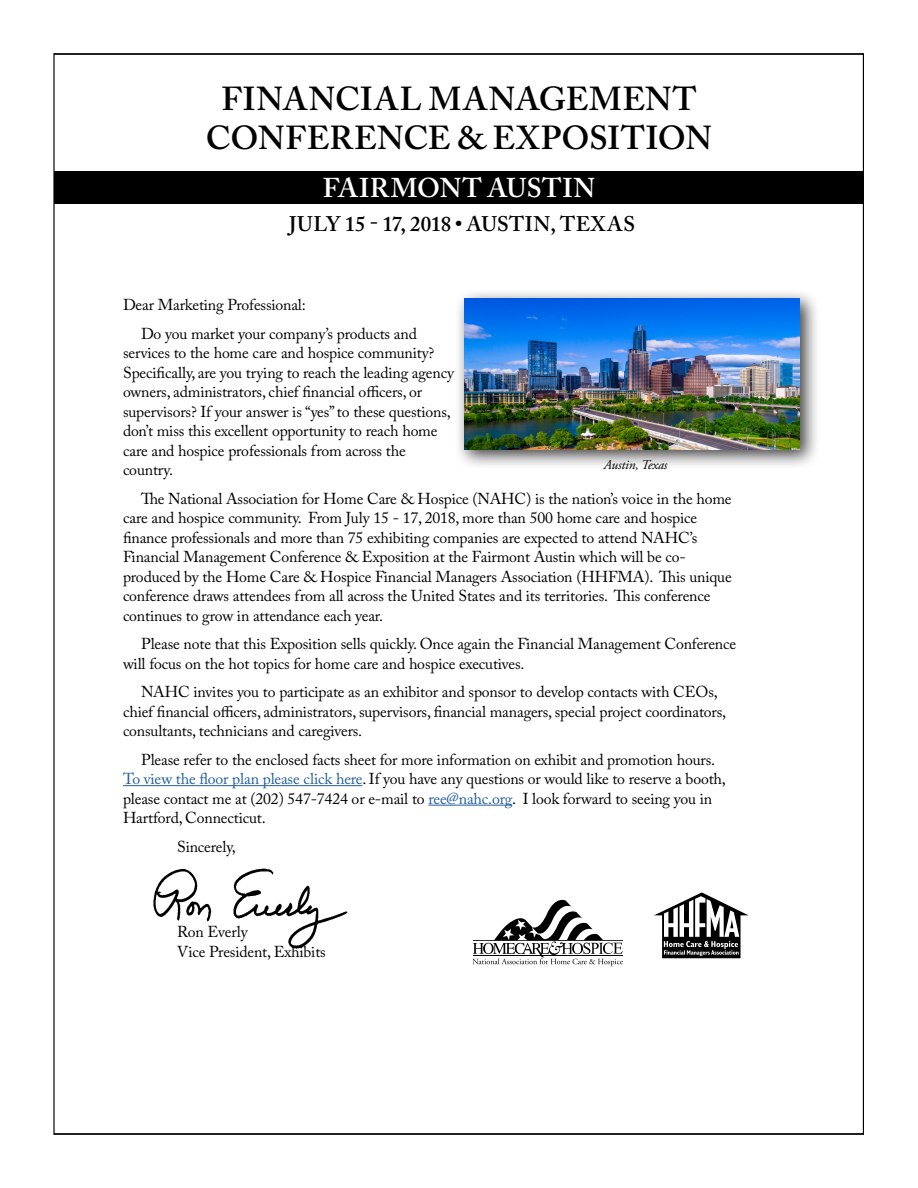
<style>
.page{position:relative;width:918px;height:1188px;background:#fff}
.page>*{position:absolute;margin:0;border:0;box-sizing:border-box;transform-origin:0 0}
.t1{font:600 33px/39px "Adobe Caslon Pro";letter-spacing:.015em;color:#000;text-align:center}
.t2{font:600 27px "Adobe Caslon Pro";letter-spacing:.015em;color:#fff}
.t3{font:600 21px "Adobe Caslon Pro";letter-spacing:.02em;color:#000}
.t4{font:15.75px/19.5px "Adobe Caslon Pro";letter-spacing:-.01em;color:#000}
.t5{font:italic 13.5px "Adobe Garamond Pro";letter-spacing:-.01em;color:#000}
.s1{color:#215e9e}
</style>
<div class="page">
<div style="left:455px;top:288px;width:366px;height:182px;background:#000;opacity:.75"></div>
<img style="left:464px;top:298px;width:336px;height:151px">
<div style="left:54px;top:171px;width:810px;height:32px;background:#000"></div>
<hr style="left:123px;top:785px;width:239px;height:1px;background:#215e9e">
<hr style="left:428px;top:805px;width:84px;height:1px;background:#215e9e">
<img style="left:153px;top:868px;width:195px;height:81px">
<svg style="left:654px;top:892px;width:95px;height:66px"></svg>
<svg style="left:473px;top:899px;width:150px;height:67px"></svg>
<h1 class="t1" style="left:206px;top:79px;width:508px">FINANCIAL MANAGEMENT<br>CONFERENCE &amp; EXPOSITION</h1>
<h2 class="t2" style="left:323px;top:172px;width:274px">FAIRMONT AUSTIN</h2>
<h3 class="t3" style="left:289px;top:212px;width:347px">JULY 15 - 17, 2018 • AUSTIN, TEXAS</h3>
<p class="t4" style="left:141px;top:290px;width:277px;line-height:28.5px;text-indent:-18px">Dear Marketing Professional:<br>Do you market your company’s products and</p>
<p class="t4" style="left:123px;top:343px;width:333px">services to the home care and hospice community?<br>Specifically, are you trying to reach the leading agency owners, administrators, chief financial officers, or supervisors? If your answer is “yes” to these questions, don’t miss this excellent opportunity to reach home care and hospice professionals from across the country.</p>
<p class="t4" style="left:123px;top:488px;width:610px;text-indent:18px">The National Association for Home Care &amp; Hospice (NAHC) is the nation’s voice in the home care and hospice community. From July 15 - 17, 2018, more than 500 home care and hospice finance professionals and more than 75 exhibiting companies are expected to attend NAHC’s Financial Management Conference &amp; Exposition at the Fairmont Austin which will be co&shy;produced by the Home Care &amp; Hospice Financial Managers Association (HHFMA). This unique conference draws attendees from all across the United States and its territories. This conference continues to grow in attendance each year.</p>
<p class="t4" style="left:123px;top:634px;width:615px;text-indent:18px">Please note that this Exposition sells quickly. Once again the Financial Management Conference will focus on the hot topics for home care and hospice executives.</p>
<p class="t4" style="left:123px;top:682px;width:605px;text-indent:18px">NAHC invites you to participate as an exhibitor and sponsor to develop contacts with CEOs, chief financial officers, administrators, supervisors, financial managers, special project coordinators, consultants, technicians and caregivers.</p>
<p class="t4" style="left:123px;top:749px;width:604px;text-indent:18px">Please refer to the enclosed facts sheet for more information on exhibit and promotion hours.<br><span class="s1">To view the floor plan please click here</span>. If you have any questions or would like to reserve a booth, please contact me at (202) 547-7424 or e-mail to <span class="s1">ree@nahc.org</span>. I look forward to seeing you in Hartford, Connecticut.</p>
<p class="t4" style="left:177px;top:836px;width:60px">Sincerely,</p>
<p class="t5" style="left:604px;top:457px;width:65px">Austin, Texas</p>
<p class="t4" style="left:177px;top:922px;width:150px">Ron Everly<br>Vice President, Exhibits</p>
</div>
